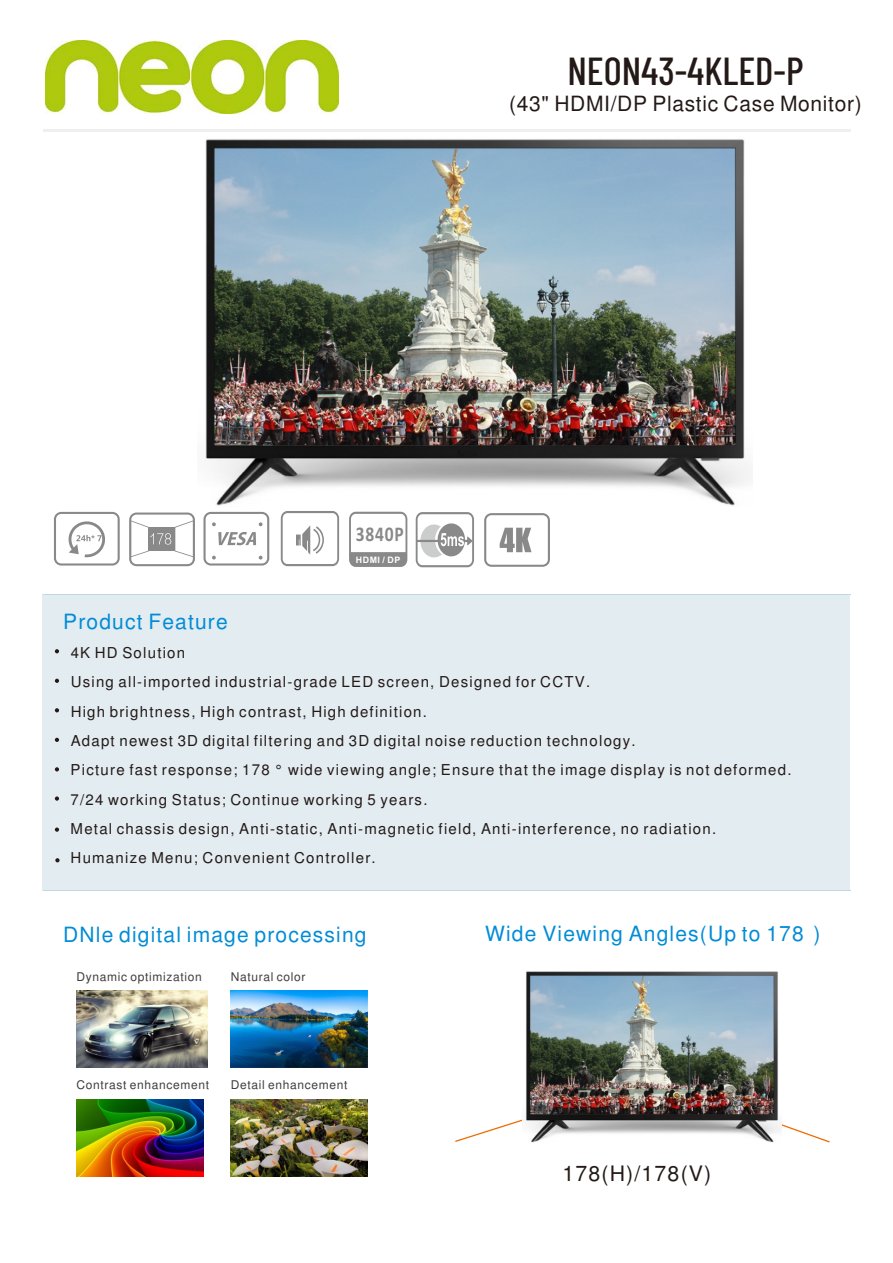
<style>
.page{position:relative;width:893px;height:1263px;background:#fff}
.page>*{position:absolute;margin:0;border:0;box-sizing:border-box;transform-origin:0 0}
.t1{font:500 39px "Barlow Condensed";color:#231916}
.t2{font:21.3px "Nimbus San L";letter-spacing:.055em;color:#231916}
.t3{font:21px "Nimbus San L";letter-spacing:.055em;color:#008cd6}
.t4{font:21px "Nimbus San L";letter-spacing:.03em;color:#231916}
.t5{font:700 21px "Calibri";letter-spacing:.045em;color:#898989;scale:.83 1}
.t6{font:15px/29.4px "Nimbus San L";letter-spacing:.08em;color:#231916}
.t7{font:12px "Nimbus San L";letter-spacing:.055em;color:#3f3b3a}
.t8{font:700 8.85px "Arial";letter-spacing:.055em;color:#fff}
</style>
<div class="page">
<div style="left:43px;top:594px;width:807px;height:296px;background:#e2ecf1"></div>
<hr style="left:43px;top:129px;width:807px;height:3px;background:#efefef">
<hr style="left:43px;top:594px;width:807px;height:1px;background:#c1d8e7">
<hr style="left:43px;top:889px;width:807px;height:1px;background:#c1d8e7">
<img style="left:231px;top:1100px;width:137px;height:77px">
<img style="left:76px;top:1100px;width:128px;height:77px">
<img style="left:76px;top:990px;width:132px;height:77px">
<img style="left:231px;top:990px;width:137px;height:77px">
<svg style="left:455px;top:1119px;width:375px;height:24px"></svg>
<img style="left:205px;top:139px;width:547px;height:367px">
<img style="left:523px;top:971px;width:258px;height:171px">
<svg style="left:54px;top:512px;width:66px;height:53px"></svg>
<svg style="left:203px;top:512px;width:66px;height:53px"></svg>
<svg style="left:129px;top:512px;width:66px;height:54px"></svg>
<svg style="left:281px;top:511px;width:58px;height:55px"></svg>
<svg style="left:416px;top:512px;width:58px;height:55px"></svg>
<svg style="left:349px;top:512px;width:58px;height:55px"></svg>
<svg style="left:484px;top:513px;width:66px;height:54px"></svg>
<svg style="left:55px;top:649px;width:4px;height:4px"></svg>
<svg style="left:55px;top:679px;width:4px;height:4px"></svg>
<svg style="left:55px;top:708px;width:4px;height:4px"></svg>
<svg style="left:55px;top:738px;width:4px;height:4px"></svg>
<svg style="left:55px;top:767px;width:4px;height:4px"></svg>
<svg style="left:55px;top:796px;width:4px;height:5px"></svg>
<svg style="left:55px;top:827px;width:4px;height:5px"></svg>
<svg style="left:55px;top:858px;width:5px;height:4px"></svg>
<img style="left:46px;top:41px;width:292px;height:72px">
<h1 class="t1" style="left:567px;top:43px;width:238px">NEON43-4KLED-P</h1>
<h3 class="t4" style="left:509px;top:94px;width:354px">(43" HDMI/DP Plastic Case Monitor)</h3>
<h3 class="t5" style="left:356px;top:526px;width:59px">3840P</h3>
<p class="t8" style="left:356px;top:556px;width:46px">HDMI / DP</p>
<h3 class="t3" style="left:63px;top:612px;width:166px">Product Feature</h3>
<p class="t6" style="left:71px;top:639px;width:722px">4K HD Solution<br>Using all-imported industrial-grade LED screen, Designed for CCTV.<br>High brightness, High contrast, High definition.<br>Adapt newest 3D digital filtering and 3D digital noise reduction technology.<br>Picture fast response; 178 ° wide viewing angle; Ensure that the image display is not deformed.<br>7/24 working Status; Continue working 5 years.<br>Metal chassis design, Anti-static, Anti-magnetic field, Anti-interference, no radiation.<br>Humanize Menu; Convenient Controller.</p>
<h3 class="t3" style="left:63px;top:925px;width:305px">D le digital image processing</h3>
<h3 class="t3" style="left:80px;top:925px;width:17px">N</h3>
<p class="t7" style="left:76px;top:971px;width:127px">Dynamic optimization</p>
<p class="t7" style="left:231px;top:971px;width:76px">Natural color</p>
<p class="t7" style="left:76px;top:1079px;width:134px">Contrast enhancement</p>
<p class="t7" style="left:231px;top:1079px;width:118px">Detail enhancement</p>
<h3 class="t3" style="left:485px;top:924px;width:337px">Wide Viewing Angles(Up to 178 )</h3>
<h2 class="t2" style="left:562px;top:1164px;width:151px">178(H)/178(V)</h2>
</div>
